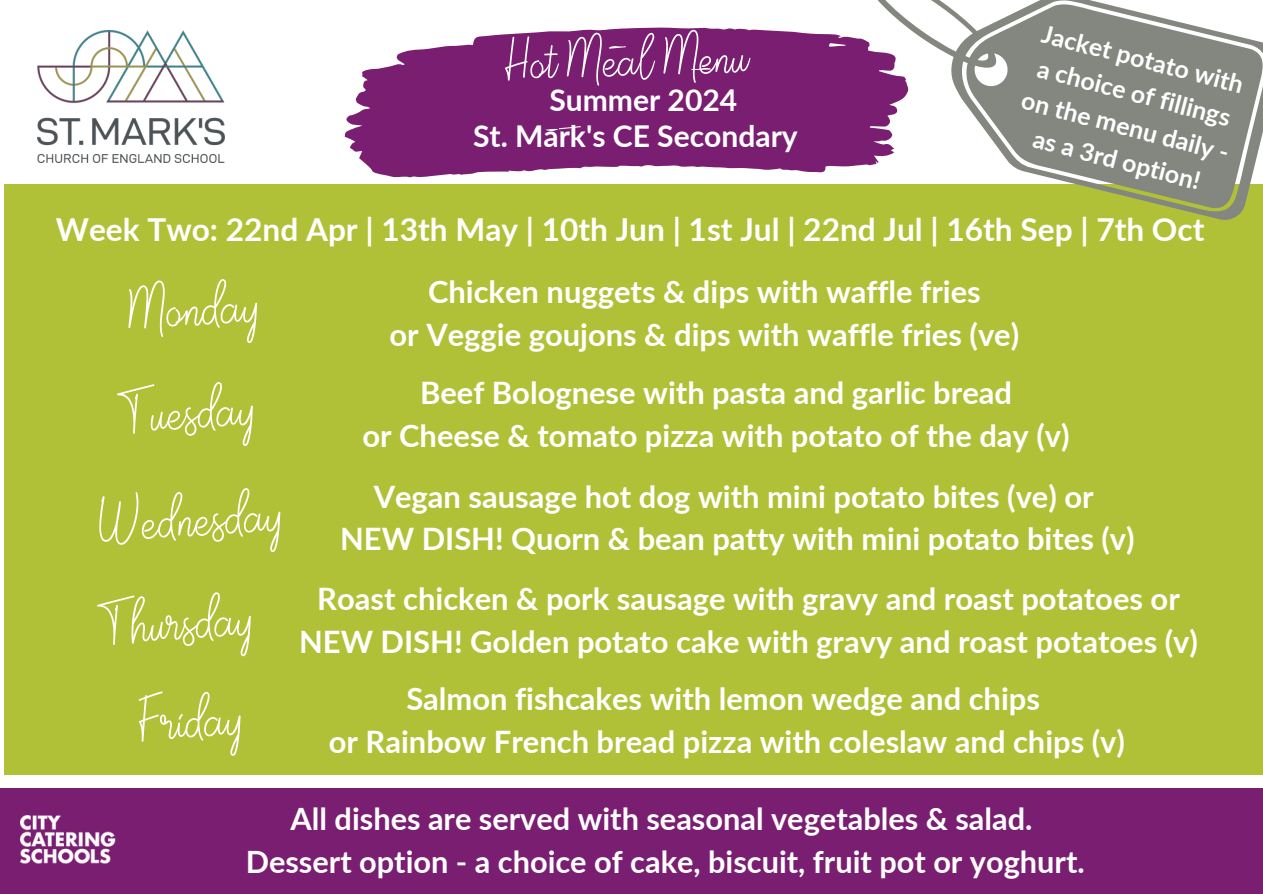
<style>
.page{position:relative;width:1263px;height:894px;background:#fff}
.page>*{position:absolute;margin:0;border:0;box-sizing:border-box;transform-origin:0 0}
.t1{font:79.35px "Jalisco Script";color:#fff}
.t2{font:74.4px "Jalisco Script";color:#fff}
.t3{font:700 31.65px "Lato";color:#fff}
.t4{font:700 30.9px/42.8px "Lato";color:#fff;text-align:center}
.t5{font:700 30.75px/42.8px "Lato";color:#fff;text-align:center}
.t6{font:700 30px "Lato";color:#fff}
.t7{font:700 24.9px/34.5px "Lato";color:#fff}
</style>
<div class="page">
<div style="left:4px;top:184px;width:1259px;height:590px;background:#b1c137"></div>
<div style="left:0;top:788px;width:1263px;height:105px;background:#7a1e72"></div>
<img style="left:21px;top:815px;width:95px;height:49px">
<img style="left:37px;top:31px;width:187px;height:131px">
<svg style="left:878px;top:0;width:385px;height:220px;fill:#83877f"></svg>
<svg style="left:344px;top:14px;width:567px;height:182px;fill:#7a1e72"></svg>
<h1 class="t2" style="left:504px;top:34px;width:244px;rotate:-2deg">Hot Meal Menu</h1>
<h2 class="t6" style="left:549px;top:81px;width:189px">Summer 2024</h2>
<h2 class="t6" style="left:473px;top:118px;width:326px">St. Mark's CE Secondary</h2>
<h1 class="t7" style="left:1045px;top:14px;width:215px;rotate:15deg">Jacket potato with a choice of fillings on the menu daily -</h1>
<h2 class="t7" style="left:1038px;top:120px;width:173px;rotate:15deg">as a 3rd option!</h2>
<p class="t3" style="left:56px;top:210px;width:1150px">Week Two: 22nd Apr | 13th May | 10th Jun | 1st Jul | 22nd Jul | 16th Sep | 7th Oct</p>
<h2 class="t4" style="left:390px;top:269px;width:631px">Chicken nuggets &amp; dips with waffle fries<br>or Veggie goujons &amp; dips with waffle fries (ve)</h2>
<h1 class="t4" style="left:362px;top:370px;width:709px">Beef Bolognese with pasta and garlic bread<br>or Cheese &amp; tomato pizza with potato of the day (v)</h1>
<h2 class="t4" style="left:340px;top:474px;width:796px">Vegan sausage hot dog with mini potato bites (ve) or<br>NEW DISH! Quorn &amp; bean patty with mini potato bites (v)</h2>
<h1 class="t4" style="left:299px;top:576px;width:900px">Roast chicken &amp; pork sausage with gravy and roast potatoes or<br>NEW DISH! Golden potato cake with gravy and roast potatoes (v)</h1>
<h2 class="t4" style="left:329px;top:677px;width:798px">Salmon fishcakes with lemon wedge and chips<br>or Rainbow French bread pizza with coleslaw and chips (v)</h2>
<p class="t1" style="left:126px;top:280px;width:134px;rotate:-3deg">Monday</p>
<p class="t1" style="left:120px;top:383px;width:136px;rotate:-3deg">Tuesday</p>
<p class="t1" style="left:98px;top:491px;width:185px;rotate:-3deg">Wednesday</p>
<p class="t1" style="left:100px;top:594px;width:154px;rotate:-3deg">Thursday</p>
<h1 class="t1" style="left:138px;top:691px;width:105px;rotate:-3deg">Friday</h1>
<h1 class="t5" style="left:246px;top:796px;width:840px">All dishes are served with seasonal vegetables &amp; salad.<br>Dessert option - a choice of cake, biscuit, fruit pot or yoghurt.</h1>
</div>
